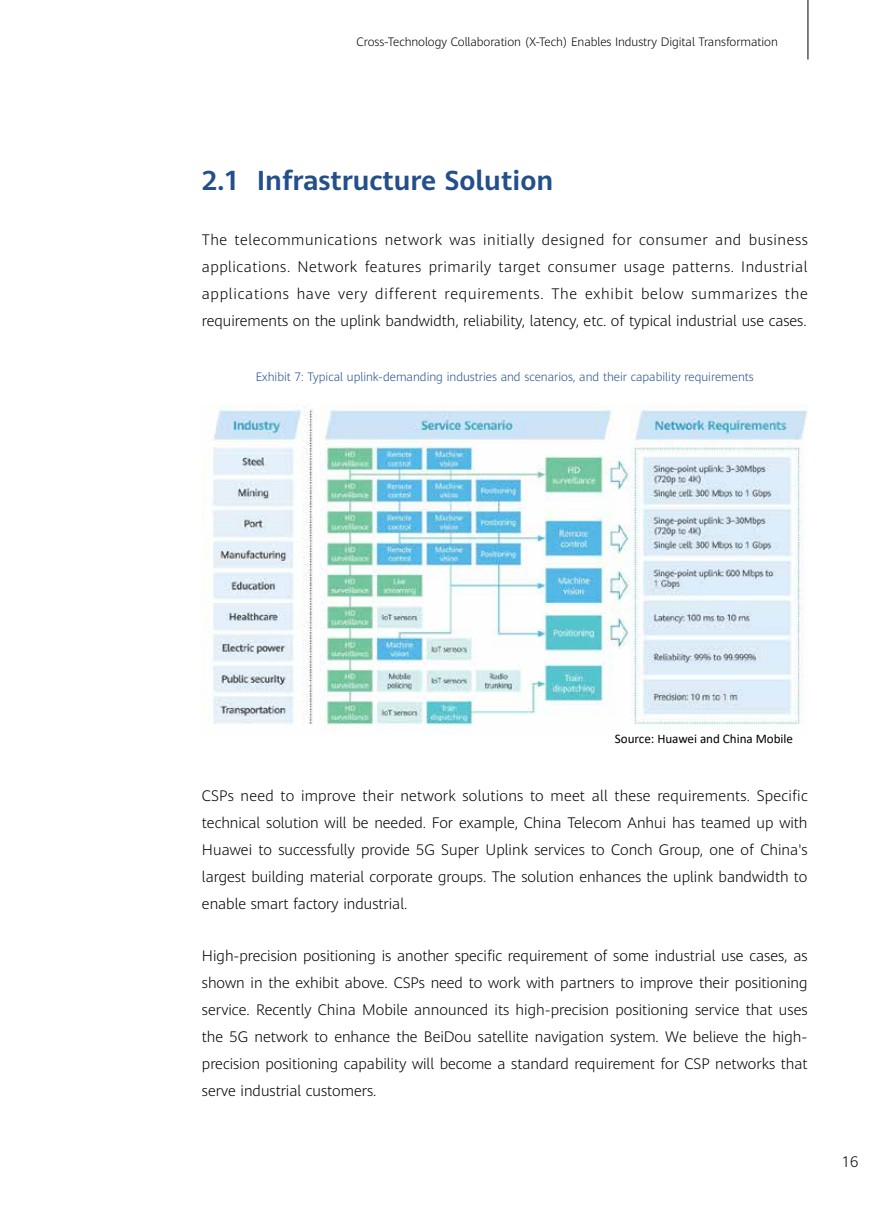
<style>
.page{position:relative;width:893px;height:1212px;background:#fff}
.page>*{position:absolute;margin:0;border:0;box-sizing:border-box;transform-origin:0 0}
.t1{font:700 27px "Huawei Sans";color:#234f8b}
.t2{font:300 15px/27px "Huawei Sans";color:#000;text-align:justify}
.t3{font:13.05px "Calibri";color:#000}
.t4{font:300 12px "Huawei Sans";color:#234f8b}
.t5{font:300 12px "Huawei Sans";letter-spacing:-.005em;color:#000}
</style>
<div class="page">
<hr style="left:808px;top:0;width:1px;height:60px;background:#000">
<img style="left:212px;top:405px;width:596px;height:327px">
<p class="t5" style="left:357px;top:34px;width:423px">Cross-Technology Collaboration (X-Tech) Enables Industry Digital Transformation</p>
<h1 class="t1" style="left:202px;top:161px;width:353px">2.1 Infrastructure Solution</h1>
<p class="t2" style="left:202px;top:225px;width:608px">The telecommunications network was initially designed for consumer and business applications. Network features primarily target consumer usage patterns. Industrial applications have very different requirements. The exhibit below summarizes the requirements on the uplink bandwidth, reliability, latency, etc. of typical industrial use cases.</p>
<p class="t4" style="left:256px;top:368px;width:499px">Exhibit 7: Typical uplink-demanding industries and scenarios, and their capability requirements</p>
<p class="t3" style="left:615px;top:729px;width:180px">Source: Huawei and China Mobile</p>
<p class="t2" style="left:202px;top:781px;width:607px">CSPs need to improve their network solutions to meet all these requirements. Specific technical solution will be needed. For example, China Telecom Anhui has teamed up with Huawei to successfully provide 5G Super Uplink services to Conch Group, one of China's largest building material corporate groups. The solution enhances the uplink bandwidth to enable smart factory industrial.</p>
<p class="t2" style="left:202px;top:942px;width:607px">High-precision positioning is another specific requirement of some industrial use cases, as shown in the exhibit above. CSPs need to work with partners to improve their positioning service. Recently China Mobile announced its high-precision positioning service that uses the 5G network to enhance the BeiDou satellite navigation system. We believe the high&shy;precision positioning capability will become a standard requirement for CSP networks that serve industrial customers.</p>
<p class="t2" style="left:842px;top:1147px;width:18px">16</p>
</div>
